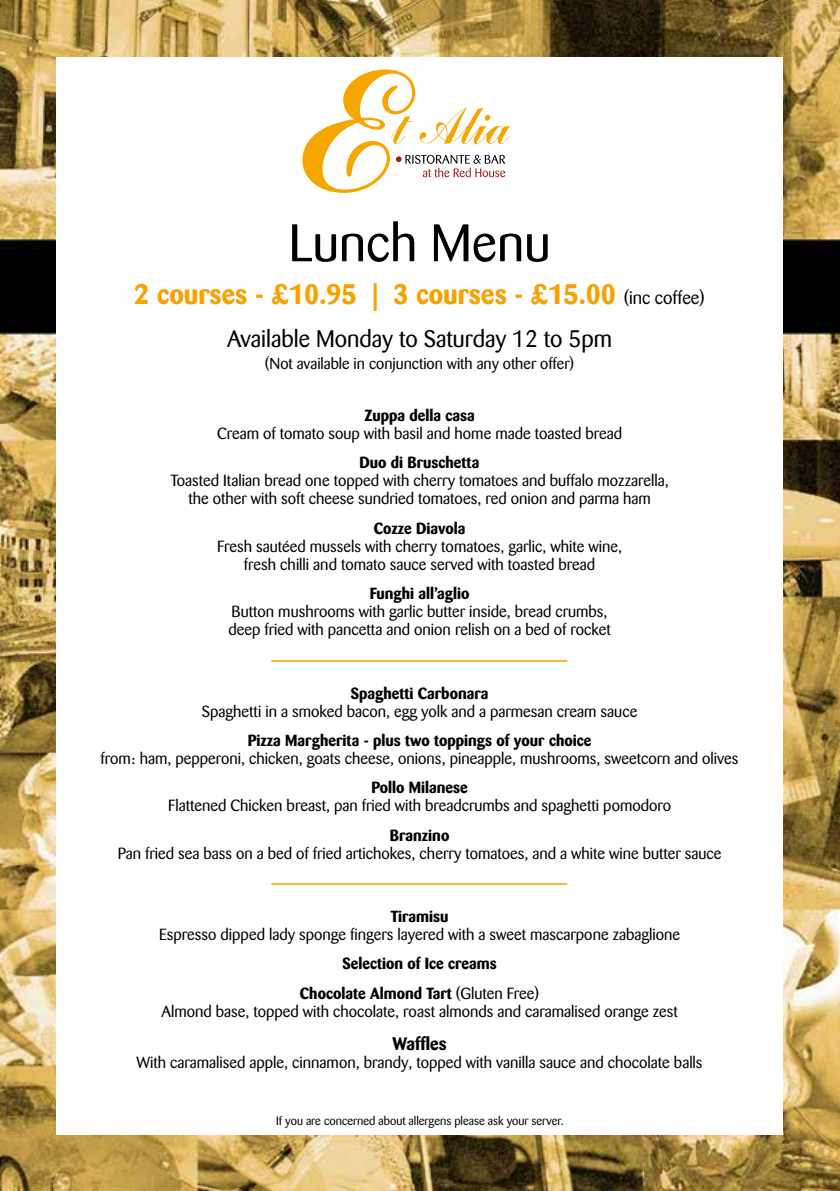
<style>
.page{position:relative;width:840px;height:1191px;background:#fff}
.page>*{position:absolute;margin:0;border:0;box-sizing:border-box;transform-origin:0 0}
.t1{font:52.4px "Barmeno";color:#000}
.t2{font:700 28px "Barmeno";color:#f6a200}
.t3{font:23.6px "Barmeno";color:#000}
.t4{font:700 18px "Barmeno";color:#000}
.t5{font:16px/18px "Barmeno";color:#000;text-align:center}
.t6{font:700 16px/29.4px "Barmeno";color:#000;text-align:center}
.t7{font:15.6px "Barmeno";color:#000}
.t8{font:12px "Barmeno";color:#000}
.s1{font-weight:400;font-size:18px;color:#000}
.s2{font-weight:400}
</style>
<div class="page">
<img style="left:0;top:0;width:839px;height:1191px">
<div style="left:57px;top:57px;width:725px;height:1077px;background:#fff"></div>
<svg style="left:302px;top:69px;width:207px;height:124px"></svg>
<hr style="left:271px;top:660px;width:296px;height:1px;background:#f6a200">
<hr style="left:271px;top:883px;width:296px;height:1px;background:#f6a200">
<h1 class="t1" style="left:288px;top:213px;width:263px">Lunch Menu</h1>
<h2 class="t2" style="left:134px;top:277px;width:571px">2 courses - £10.95 | 3 courses - £15.00 <span class="s1">(inc coffee)</span></h2>
<h3 class="t3" style="left:227px;top:325px;width:386px">Available Monday to Saturday 12 to 5pm</h3>
<p class="t7" style="left:265px;top:354px;width:310px">(Not available in conjunction with any other offer)</p>
<p class="t6" style="left:364px;top:401px;width:112px">Zuppa della casa</p>
<p class="t5" style="left:217px;top:424px;width:406px">Cream of tomato soup with basil and home made toasted bread</p>
<p class="t6" style="left:359px;top:448px;width:122px">Duo di Bruschetta</p>
<p class="t5" style="left:170px;top:472px;width:499px">Toasted Italian bread one topped with cherry tomatoes and buffalo mozzarella, the other with soft cheese sundried tomatoes, red onion and parma ham</p>
<p class="t6" style="left:373px;top:513px;width:93px">Cozze Diavola</p>
<p class="t5" style="left:217px;top:537px;width:406px">Fresh sautéed mussels with cherry tomatoes, garlic, white wine, fresh chilli and tomato sauce served with toasted bread</p>
<p class="t6" style="left:369px;top:579px;width:101px">Funghi all’aglio</p>
<p class="t5" style="left:228px;top:603px;width:383px;text-align:left">Button mushrooms with garlic butter inside, bread crumbs, deep fried with pancetta and onion relish on a bed of rocket</p>
<p class="t6" style="left:350px;top:678px;width:139px">Spaghetti Carbonara</p>
<p class="t5" style="left:202px;top:702px;width:436px">Spaghetti in a smoked bacon, egg yolk and a parmesan cream sauce</p>
<p class="t6" style="left:248px;top:725px;width:345px">Pizza Margherita - plus two toppings of your choice</p>
<p class="t5" style="left:101px;top:749px;width:639px">from: ham, pepperoni, chicken, goats cheese, onions, pineapple, mushrooms, sweetcorn and olives</p>
<p class="t6" style="left:371px;top:773px;width:98px">Pollo Milanese</p>
<p class="t5" style="left:168px;top:797px;width:504px">Flattened Chicken breast, pan fried with breadcrumbs and spaghetti pomodoro</p>
<p class="t6" style="left:390px;top:820px;width:61px">Branzino</p>
<p class="t5" style="left:118px;top:844px;width:605px">Pan fried sea bass on a bed of fried artichokes, cherry tomatoes, and a white wine butter sauce</p>
<p class="t6" style="left:390px;top:901px;width:59px">Tiramisu</p>
<p class="t5" style="left:159px;top:925px;width:522px">Espresso dipped lady sponge fingers layered with a sweet mascarpone zabaglione</p>
<p class="t6" style="left:300px;top:949px;width:241px">Selection of Ice creams<br>Chocolate Almond Tart <span class="s2">(Gluten Free)</span></p>
<p class="t5" style="left:161px;top:1002px;width:517px">Almond base, topped with chocolate, roast almonds and caramalised orange zest</p>
<p class="t4" style="left:392px;top:1032px;width:56px">Waffles</p>
<p class="t5" style="left:136px;top:1053px;width:567px">With caramalised apple, cinnamon, brandy, topped with vanilla sauce and chocolate balls</p>
<p class="t8" style="left:276px;top:1114px;width:289px">If you are concerned about allergens please ask your server.</p>
</div>
